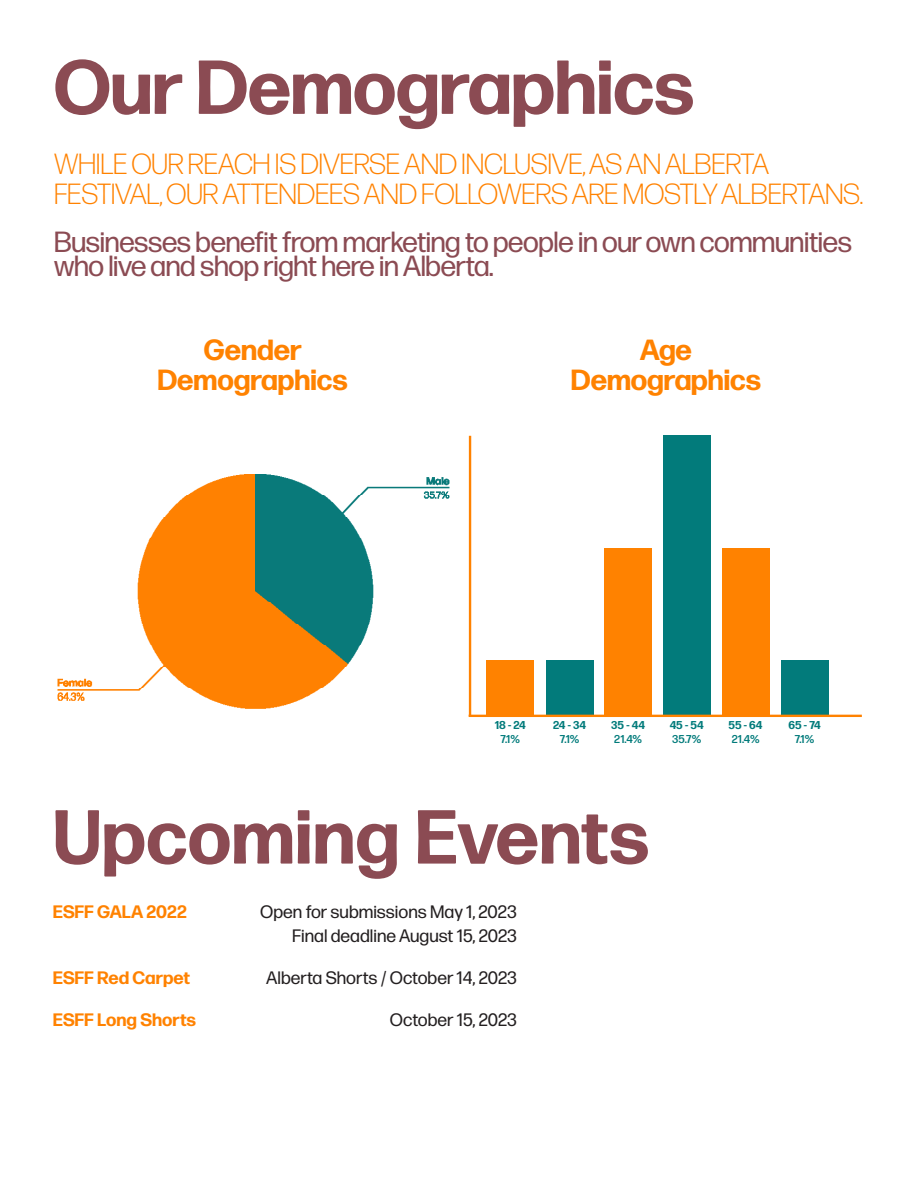
<style>
.page{position:relative;width:918px;height:1188px;background:#fff}
.page>*{position:absolute;margin:0;border:0;box-sizing:border-box;transform-origin:0 0}
.t1{font:700 76.2px "Forma DJR Deck";color:#8b4b53}
.t2{font:700 76.2px "Forma DJR Text";color:#8b4b53}
.t3{font:300 29.1px/30px "Forma DJR Deck";letter-spacing:-.01em;color:#ff8200}
.t4{font:29.1px/24px "Forma DJR Deck";letter-spacing:-.01em;color:#8b4b53}
.t5{font:700 29.1px "Forma DJR Deck";color:#ff8200}
.t6{font:18px "Forma DJR Text";color:#231f20}
.t7{font:700 18px "Forma DJR Text";color:#ff8200}
.t8{font:700 11.4px/13.5px "Forma DJR Text";color:#027b7b;text-align:center}
.s1{font-weight:500}
</style>
<div class="page">
<img style="left:57px;top:474px;width:393px;height:235px">
<div style="left:487px;top:660px;width:47px;height:56px;background:#ff8200"></div>
<div style="left:546px;top:660px;width:47px;height:56px;background:#027b7b"></div>
<div style="left:605px;top:548px;width:47px;height:168px;background:#ff8200"></div>
<div style="left:663px;top:436px;width:47px;height:280px;background:#027b7b"></div>
<div style="left:722px;top:548px;width:47px;height:168px;background:#ff8200"></div>
<div style="left:781px;top:660px;width:47px;height:56px;background:#027b7b"></div>
<hr style="left:469px;top:436px;width:2px;height:280px;background:#ff8200">
<hr style="left:469px;top:715px;width:393px;height:2px;background:#ff8200">
<p class="t1" style="left:54px;top:38px;width:642px">Our Demographics</p>
<p class="t3" style="left:54px;top:148px;width:811px">WHILE OUR REACH IS DIVERSE AND INCLUSIVE, AS AN ALBERTA<br>FESTIVAL, OUR ATTENDEES AND FOLLOWERS ARE MOSTLY ALBERTANS.</p>
<p class="t4" style="left:54px;top:229px;width:799px">Businesses benefit from marketing to people in our own communities who live and shop right here in Alberta.</p>
<p class="t5" style="left:204px;top:331px;width:99px">Gender</p>
<p class="t5" style="left:157px;top:361px;width:192px">Demographics</p>
<p class="t5" style="left:640px;top:331px;width:53px">Age</p>
<p class="t5" style="left:571px;top:361px;width:192px">Demographics</p>
<p class="t8" style="left:495px;top:718px;width:32px">18 - 24<br><span class="s1">7.1%</span></p>
<p class="t8" style="left:553px;top:718px;width:34px">24 - 34<br><span class="s1">7.1%</span></p>
<p class="t8" style="left:611px;top:718px;width:35px;text-align:left">35 - 44<br><span class="s1">21.4%</span></p>
<p class="t8" style="left:670px;top:718px;width:35px;text-align:left">45 - 54<br><span class="s1">35.7%</span></p>
<p class="t8" style="left:729px;top:718px;width:35px;text-align:left">55 - 64<br><span class="s1">21.4%</span></p>
<p class="t8" style="left:788px;top:718px;width:34px">65 - 74<br><span class="s1">7.1%</span></p>
<p class="t2" style="left:53px;top:788px;width:598px">Upcoming Events</p>
<p class="t7" style="left:53px;top:900px;width:136px">ESFF GALA 2022</p>
<p class="t6" style="left:260px;top:901px;width:258px">Open for submissions May 1, 2023</p>
<p class="t6" style="left:292px;top:925px;width:226px">Final deadline August 15, 2023</p>
<p class="t7" style="left:53px;top:966px;width:139px">ESFF Red Carpet</p>
<p class="t6" style="left:266px;top:967px;width:252px">Alberta Shorts / October 14, 2023</p>
<p class="t7" style="left:53px;top:1008px;width:145px">ESFF Long Shorts</p>
<p class="t6" style="left:390px;top:1009px;width:129px">October 15, 2023</p>
</div>
